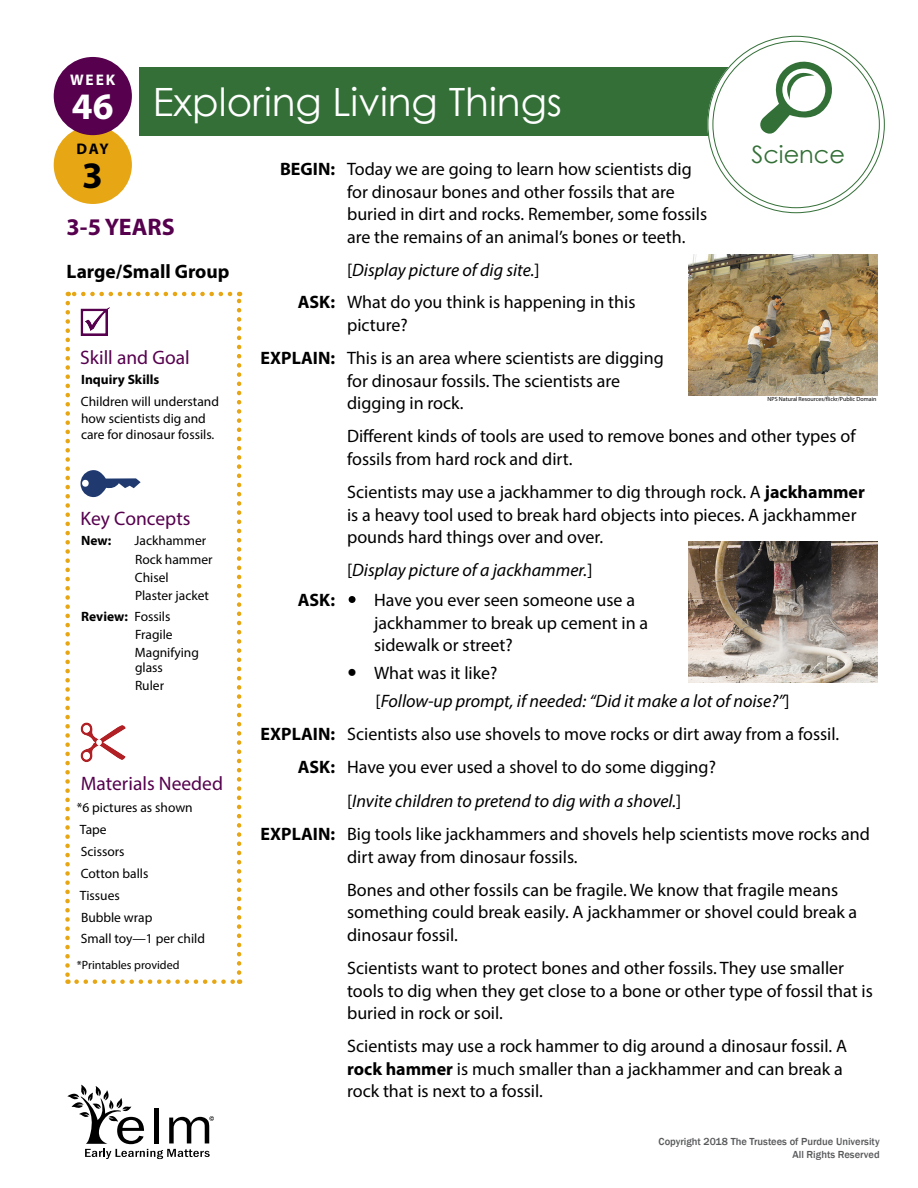
<style>
.page{position:relative;width:918px;height:1188px;background:#fff}
.page>*{position:absolute;margin:0;border:0;box-sizing:border-box;transform-origin:0 0}
._1-02_Lesson_Title{font:39px "Century Gothic";color:#fff}
._1-04_Week{font:700 37.5px "Myriad Pro";color:#fff}
._1-06_Day{font:700 37.5px "Myriad Pro";color:#000}
._1-07_Age{font:700 24px "Myriad Pro";color:#56004e}
._1-01_Domain_Lg_SCI{font:24px "Century Gothic";color:#336f37}
._2-01_Sidebar_Subhea{font:19.5px "Myriad Pro";color:#56004e}
._1-08_Group_Size{font:700 19.5px "Myriad Pro";color:#000}
._3-03_Lesson_Body_GR{font:18px/22.5px "Myriad Pro";color:#000}
._3-04_Lesson_Body_Bo{font:18px/22.5px "Myriad Pro";color:#000}
._3-03_Lesson_Body_GR-2{font:italic 18px "Myriad Pro";color:#000}
._3-05_Bold_Lead-in_w{font:18px/22.5px "Myriad Pro";color:#000}
._3-11_GREP_Extra_Ind{font:italic 18px "Myriad Pro";color:#000}
._3-05_Bold_Lead-in_w-2{font:700 18px "Myriad Pro";color:#000}
._1-03_Week_Subhead{font:700 15.45px "Myriad Pro";color:#fff}
._1-05_Day_Subhead{font:700 15.45px "Myriad Pro";color:#000}
._2-05_Sidebar_Body{font:13.5px "Myriad Pro";color:#000}
._2-02_Learning_Goal{font:13.5px/16.5px "Myriad Pro";color:#000}
._2-04_Key_Concepts_2{font:13.5px/15px "Myriad Pro";color:#000}
._2-03_Key_Concepts_1{font:700 13.5px "Myriad Pro";letter-spacing:-.005em;color:#000}
._2-02a_Skill{font:700 13.5px "Myriad Pro";color:#000}
._2-03_Key_Concepts_1-2{font:13.5px "Myriad Pro";color:#000}
._2-06_Printable{font:12px "Myriad Pro";color:#000}
.t1{font:500 10.5px/12.6px "Franklin Gothic";color:#58595b;text-align:right}
.t2{font:6px "Myriad Pro";color:#000}
.s1{font-weight:700}
.s2{font-style:normal}
.s3{font-weight:400}
</style>
<div class="page">
<div style="left:140px;top:68px;width:592px;height:68px;background:#336f37"></div>
<div style="left:54px;top:126px;width:78px;height:78px;background:#e7a614;border-radius:50%"></div>
<div style="left:54px;top:57px;width:78px;height:78px;background:#56004e;border-radius:50%"></div>
<div style="left:710px;top:39px;width:172px;height:171px;background:#fff;border-radius:50%"></div>
<div style="left:707px;top:36px;width:178px;height:177px;border:6px solid #fff;border-radius:50%"></div>
<svg style="left:760px;top:62px;width:72px;height:72px"></svg>
<svg style="left:81px;top:307px;width:29px;height:29px"></svg>
<svg style="left:81px;top:470px;width:60px;height:27px"></svg>
<svg style="left:81px;top:722px;width:45px;height:40px"></svg>
<svg style="left:77px;top:979px;width:163px;height:5px"></svg>
<svg style="left:237px;top:292px;width:4px;height:681px"></svg>
<svg style="left:68px;top:292px;width:162px;height:4px"></svg>
<svg style="left:65px;top:303px;width:5px;height:681px"></svg>
<img style="left:688px;top:255px;width:189px;height:140px">
<img style="left:688px;top:542px;width:189px;height:140px">
<svg style="left:349px;top:596px;width:7px;height:7px"></svg>
<svg style="left:68px;top:1085px;width:146px;height:74px"></svg>
<h1 class="_1-03_Week_Subhead" style="left:70px;top:69px;width:47px">WEEK</h1>
<h2 class="_1-04_Week" style="left:72px;top:82px;width:43px">46</h2>
<h1 class="_1-05_Day_Subhead" style="left:77px;top:138px;width:34px">DAY</h1>
<h2 class="_1-06_Day" style="left:82px;top:151px;width:22px">3</h2>
<h1 class="_1-02_Lesson_Title" style="left:153px;top:74px;width:411px">Exploring Living Things</h1>
<h1 class="_1-01_Domain_Lg_SCI" style="left:751px;top:137px;width:95px">Science</h1>
<p class="_3-04_Lesson_Body_Bo" style="left:347px;top:158px;width:362px;text-indent:-67px"><span class="s1">BEGIN:</span> Today we are going to learn how scientists dig for dinosaur bones and other fossils that are buried in dirt and rocks. Remember, some fossils are the remains of an animal’s bones or teeth.</p>
<p class="_3-03_Lesson_Body_GR-2" style="left:347px;top:259px;width:194px"><span class="s2">[</span>Display picture of dig site.<span class="s2">]</span></p>
<p class="_3-04_Lesson_Body_Bo" style="left:347px;top:291px;width:290px;text-indent:-49px"><span class="s1">ASK:</span> What do you think is happening in this picture?</p>
<p class="_3-04_Lesson_Body_Bo" style="left:347px;top:347px;width:318px;text-indent:-86px"><span class="s1">EXPLAIN:</span> This is an area where scientists are digging for dinosaur fossils. The scientists are digging in rock.</p>
<p class="_3-03_Lesson_Body_GR" style="left:347px;top:425px;width:510px">Different kinds of tools are used to remove bones and other types of fossils from hard rock and dirt.</p>
<p class="_3-03_Lesson_Body_GR" style="left:347px;top:481px;width:519px">Scientists may use a jackhammer to dig through rock. A <span class="s1">jackhammer </span>is a heavy tool used to break hard objects into pieces. A jackhammer pounds hard things over and over.</p>
<p class="_3-03_Lesson_Body_GR-2" style="left:347px;top:559px;width:247px"><span class="s2">[</span>Display picture of a jackhammer.<span class="s2">]</span></p>
<p class="_3-05_Bold_Lead-in_w-2" style="left:298px;top:588px;width:39px">ASK:</p>
<p class="_3-05_Bold_Lead-in_w" style="left:374px;top:588px;width:276px">Have you ever seen someone use a jackhammer to break up cement in a sidewalk or street?</p>
<p class="_3-04_Lesson_Body_Bo" style="left:374px;top:661px;width:125px">What was it like?</p>
<p class="_3-11_GREP_Extra_Ind" style="left:376px;top:690px;width:416px"><span class="s2">[</span>Follow-up prompt, if needed: “Did it make a lot of noise?”<span class="s2">]</span></p>
<p class="_3-04_Lesson_Body_Bo" style="left:261px;top:723px;width:580px"><span class="s1">EXPLAIN:</span> Scientists also use shovels to move rocks or dirt away from a fossil.</p>
<p class="_3-04_Lesson_Body_Bo" style="left:298px;top:756px;width:420px"><span class="s1">ASK:</span> Have you ever used a shovel to do some digging?</p>
<p class="_3-03_Lesson_Body_GR-2" style="left:347px;top:790px;width:336px"><span class="s2">[</span>Invite children to pretend to dig with a shovel.<span class="s2">]</span></p>
<p class="_3-04_Lesson_Body_Bo" style="left:347px;top:822px;width:524px;text-indent:-86px"><span class="s1">EXPLAIN:</span> Big tools like jackhammers and shovels help scientists move rocks and dirt away from dinosaur fossils.</p>
<p class="_3-03_Lesson_Body_GR" style="left:347px;top:878px;width:512px">Bones and other fossils can be fragile. We know that fragile means something could break easily. A jackhammer or shovel could break a dinosaur fossil.</p>
<p class="_3-03_Lesson_Body_GR" style="left:347px;top:957px;width:527px">Scientists want to protect bones and other fossils. They use smaller tools to dig when they get close to a bone or other type of fossil that is buried in rock or soil.</p>
<p class="_3-03_Lesson_Body_GR" style="left:347px;top:1035px;width:501px">Scientists may use a rock hammer to dig around a dinosaur fossil. A <span class="s1">rock hammer</span> is much smaller than a jackhammer and can break a rock that is next to a fossil.</p>
<h1 class="_1-07_Age" style="left:67px;top:212px;width:110px">3-5 YEARS</h1>
<h2 class="_1-08_Group_Size" style="left:67px;top:259px;width:164px">Large/Small Group</h2>
<p class="_2-01_Sidebar_Subhea" style="left:80px;top:345px;width:111px">Skill and Goal</p>
<p class="_2-02a_Skill" style="left:81px;top:371px;width:80px">Inquiry Skills</p>
<p class="_2-02_Learning_Goal" style="left:81px;top:393px;width:140px">Children will understand how scientists dig and care for dinosaur fossils.</p>
<p class="t2" style="left:768px;top:396px;width:110px">NPS Natural Resources/flickr/Public Domain</p>
<p class="_2-01_Sidebar_Subhea" style="left:81px;top:506px;width:111px">Key Concepts</p>
<p class="_2-03_Key_Concepts_1" style="left:81px;top:532px;width:32px">New:</p>
<p class="_2-03_Key_Concepts_1-2" style="left:135px;top:533px;width:73px">Jackhammer</p>
<p class="_2-04_Key_Concepts_2" style="left:135px;top:551px;width:79px">Rock hammer</p>
<p class="_2-04_Key_Concepts_2" style="left:135px;top:570px;width:35px">Chisel</p>
<p class="_2-04_Key_Concepts_2" style="left:135px;top:588px;width:75px">Plaster jacket</p>
<p class="_2-03_Key_Concepts_1" style="left:81px;top:607px;width:91px">Review: <span class="s3">Fossils</span></p>
<p class="_2-04_Key_Concepts_2" style="left:135px;top:627px;width:39px">Fragile</p>
<p class="_2-04_Key_Concepts_2" style="left:135px;top:645px;width:66px">Magnifying glass</p>
<p class="_2-04_Key_Concepts_2" style="left:135px;top:678px;width:31px">Ruler</p>
<p class="_2-01_Sidebar_Subhea" style="left:81px;top:772px;width:144px">Materials Needed</p>
<p class="_2-05_Sidebar_Body" style="left:77px;top:799px;width:117px">*6 pictures as shown</p>
<p class="_2-05_Sidebar_Body" style="left:80px;top:821px;width:28px">Tape</p>
<p class="_2-05_Sidebar_Body" style="left:81px;top:843px;width:45px">Scissors</p>
<p class="_2-05_Sidebar_Body" style="left:81px;top:865px;width:69px">Cotton balls</p>
<p class="_2-05_Sidebar_Body" style="left:80px;top:887px;width:41px">Tissues</p>
<p class="_2-05_Sidebar_Body" style="left:81px;top:909px;width:73px">Bubble wrap</p>
<p class="_2-05_Sidebar_Body" style="left:81px;top:931px;width:126px">Small toy—1 per child</p>
<p class="_2-06_Printable" style="left:77px;top:957px;width:104px">*Printables provided</p>
<p class="t1" style="left:659px;top:1136px;width:223px">Copyright 2018 The Trustees of Purdue University<br>All Rights Reserved</p>
</div>
